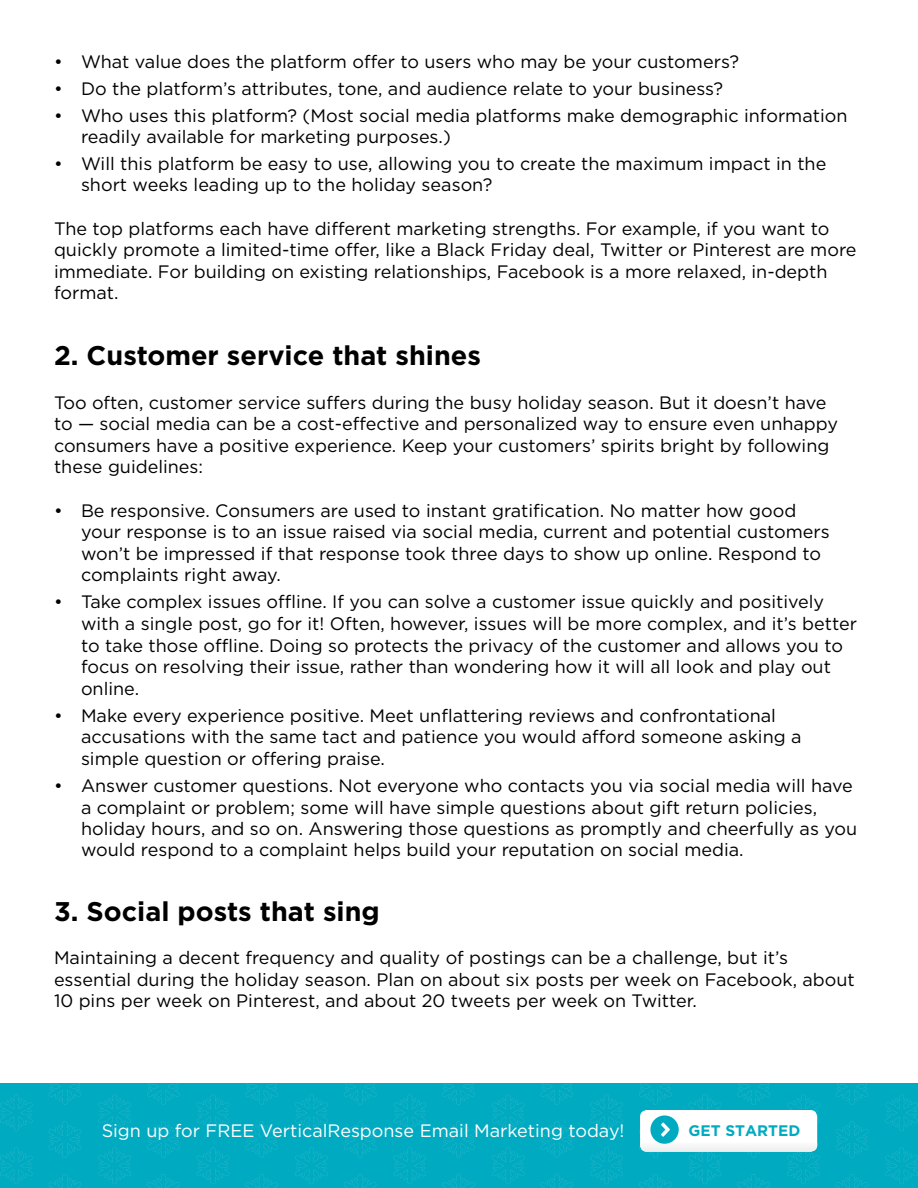
<style>
.page{position:relative;width:918px;height:1188px;background:#fff}
.page>*{position:absolute;margin:0;border:0;box-sizing:border-box;transform-origin:0 0}
.t1{font:700 27px "Gotham";color:#000}
.t2{font:18px/21.6px "Gotham";color:#000}
.t3{font:18px "Gotham";color:#fff}
.t4{font:700 15.3px "Gotham";color:#00abc2}
</style>
<div class="page">
<div style="left:0;top:1084px;width:918px;height:104px;background:#00aac1"></div>
<svg style="left:49px;top:1083px;width:32px;height:22px"></svg>
<svg style="left:49px;top:1121px;width:32px;height:37px"></svg>
<svg style="left:0;top:1094px;width:33px;height:37px"></svg>
<svg style="left:98px;top:1094px;width:33px;height:37px"></svg>
<svg style="left:49px;top:1174px;width:32px;height:14px"></svg>
<svg style="left:0;top:1147px;width:33px;height:37px"></svg>
<svg style="left:98px;top:1147px;width:33px;height:37px"></svg>
<svg style="left:147px;top:1083px;width:33px;height:22px"></svg>
<svg style="left:147px;top:1121px;width:33px;height:37px"></svg>
<svg style="left:197px;top:1094px;width:32px;height:37px"></svg>
<svg style="left:147px;top:1174px;width:33px;height:14px"></svg>
<svg style="left:197px;top:1147px;width:32px;height:37px"></svg>
<svg style="left:245px;top:1083px;width:33px;height:22px"></svg>
<svg style="left:245px;top:1121px;width:33px;height:37px"></svg>
<svg style="left:295px;top:1094px;width:33px;height:37px"></svg>
<svg style="left:245px;top:1174px;width:33px;height:14px"></svg>
<svg style="left:295px;top:1147px;width:33px;height:37px"></svg>
<svg style="left:344px;top:1083px;width:32px;height:22px"></svg>
<svg style="left:344px;top:1121px;width:32px;height:37px"></svg>
<svg style="left:394px;top:1094px;width:32px;height:37px"></svg>
<svg style="left:344px;top:1174px;width:32px;height:14px"></svg>
<svg style="left:394px;top:1147px;width:32px;height:37px"></svg>
<svg style="left:442px;top:1083px;width:33px;height:22px"></svg>
<svg style="left:442px;top:1121px;width:33px;height:37px"></svg>
<svg style="left:492px;top:1094px;width:32px;height:37px"></svg>
<svg style="left:442px;top:1174px;width:33px;height:14px"></svg>
<svg style="left:492px;top:1147px;width:32px;height:37px"></svg>
<svg style="left:541px;top:1083px;width:32px;height:22px"></svg>
<svg style="left:541px;top:1121px;width:32px;height:37px"></svg>
<svg style="left:590px;top:1094px;width:33px;height:37px"></svg>
<svg style="left:541px;top:1174px;width:32px;height:14px"></svg>
<svg style="left:590px;top:1147px;width:33px;height:37px"></svg>
<svg style="left:836px;top:1083px;width:32px;height:22px"></svg>
<svg style="left:836px;top:1121px;width:32px;height:37px"></svg>
<svg style="left:885px;top:1094px;width:33px;height:37px"></svg>
<svg style="left:836px;top:1174px;width:32px;height:14px"></svg>
<svg style="left:885px;top:1147px;width:33px;height:37px"></svg>
<svg style="left:639px;top:1083px;width:181px;height:105px"></svg>
<p class="t2" style="left:54px;top:51px;width:687px">• What value does the platform offer to users who may be your customers?</p>
<p class="t2" style="left:54px;top:78px;width:671px">• Do the platform’s attributes, tone, and audience relate to your business?</p>
<p class="t2" style="left:81px;top:105px;width:768px;line-height:21px;text-indent:-27px">• Who uses this platform? (Most social media platforms make demographic information readily available for marketing purposes.)</p>
<p class="t2" style="left:81px;top:153px;width:747px;line-height:21px;text-indent:-27px">• Will this platform be easy to use, allowing you to create the maximum impact in the short weeks leading up to the holiday season?</p>
<p class="t2" style="left:54px;top:217px;width:804px">The top platforms each have different marketing strengths. For example, if you want to quickly promote a limited-time offer, like a Black Friday deal, Twitter or Pinterest are more immediate. For building on existing relationships, Facebook is a more relaxed, in-depth format.</p>
<h1 class="t1" style="left:54px;top:338px;width:429px">2. Customer service that shines</h1>
<p class="t2" style="left:54px;top:391px;width:786px">Too often, customer service suffers during the busy holiday season. But it doesn’t have to — social media can be a cost-effective and personalized way to ensure even unhappy consumers have a positive experience. Keep your customers’ spirits bright by following these guidelines:</p>
<p class="t2" style="left:81px;top:499px;width:750px;text-indent:-27px">• Be responsive. Consumers are used to instant gratification. No matter how good your response is to an issue raised via social media, current and potential customers won’t be impressed if that response took three days to show up online. Respond to complaints right away.</p>
<p class="t2" style="left:81px;top:591px;width:778px;text-indent:-27px">• Take complex issues offline. If you can solve a customer issue quickly and positively with a single post, go for it! Often, however, issues will be more complex, and it’s better to take those offline. Doing so protects the privacy of the customer and allows you to focus on resolving their issue, rather than wondering how it will all look and play out online.</p>
<p class="t2" style="left:81px;top:704px;width:722px;text-indent:-27px">• Make every experience positive. Meet unflattering reviews and confrontational accusations with the same tact and patience you would afford someone asking a simple question or offering praise.</p>
<p class="t2" style="left:81px;top:775px;width:778px;text-indent:-27px">• Answer customer questions. Not everyone who contacts you via social media will have a complaint or problem; some will have simple questions about gift return policies, holiday hours, and so on. Answering those questions as promptly and cheerfully as you would respond to a complaint helps build your reputation on social media.</p>
<h1 class="t1" style="left:54px;top:894px;width:327px">3. Social posts that sing</h1>
<p class="t2" style="left:54px;top:947px;width:802px">Maintaining a decent frequency and quality of postings can be a challenge, but it’s essential during the holiday season. Plan on about six posts per week on Facebook, about<br>10 pins per week on Pinterest, and about 20 tweets per week on Twitter.</p>
<p class="t3" style="left:102px;top:1119px;width:524px">Sign up for FREE VerticalResponse Email Marketing today!</p>
<p class="t4" style="left:689px;top:1120px;width:113px">GET STARTED</p>
</div>
